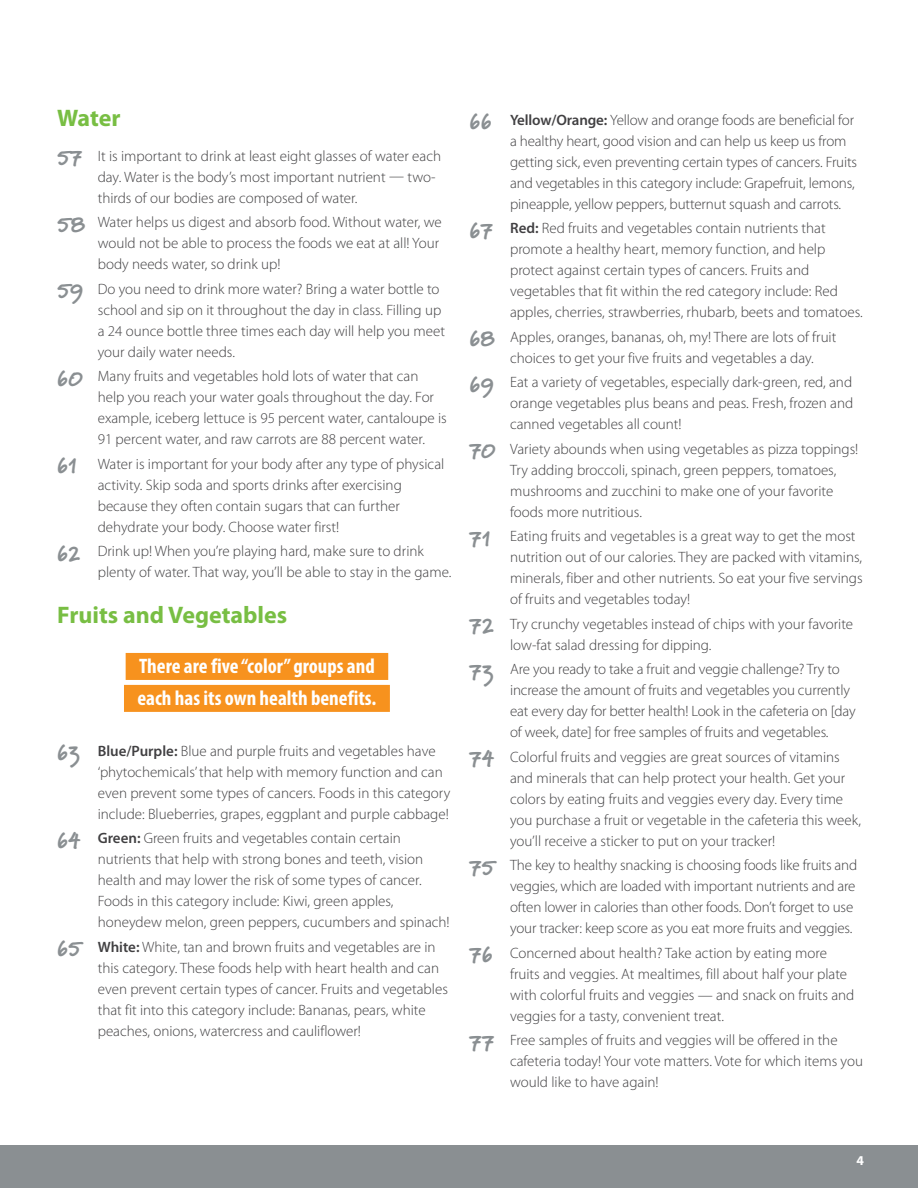
<style>
.page{position:relative;width:918px;height:1188px;background:#fff}
.page>*{position:absolute;margin:0;border:0;box-sizing:border-box;transform-origin:0 0}
.Header1{font:700 24px "Myriad Pro";color:#78be43}
.Call_Out{font:700 condensed 21px "Myriad Pro";color:#fff}
.Numbered_List{font:300 15px/21px "Myriad Pro";color:#414042}
.t1{font:700 13.5px "Myriad Pro";color:#fff}
.s1{font-family:"Marydale";font-weight:900;font-size:22.5px;color:#8a8f92}
.s2{font-weight:600}
</style>
<div class="page">
<div style="left:0;top:1145px;width:918px;height:43px;background:#8a8f92"></div>
<div style="left:126px;top:653px;width:262px;height:27px;background:#f7921e"></div>
<div style="left:124px;top:685px;width:266px;height:27px;background:#f7921e"></div>
<p class="Header1" style="left:57px;top:102px;width:65px">Water</p>
<p class="Numbered_List" style="left:98px;top:145px;width:345px;text-indent:-41px"><span class="s1">57</span> It is important to drink at least eight glasses of water each day. Water is the body’s most important nutrient — two&shy;thirds of our bodies are composed of water.</p>
<p class="Numbered_List" style="left:98px;top:212px;width:346px;text-indent:-41px"><span class="s1">58</span> Water helps us digest and absorb food. Without water, we would not be able to process the foods we eat at all! Your body needs water, so drink up!</p>
<p class="Numbered_List" style="left:98px;top:278px;width:349px;text-indent:-41px"><span class="s1">59</span> Do you need to drink more water? Bring a water bottle to school and sip on it throughout the day in class. Filling up a 24 ounce bottle three times each day will help you meet your daily water needs.</p>
<p class="Numbered_List" style="left:98px;top:366px;width:351px;text-indent:-41px"><span class="s1">60</span> Many fruits and vegetables hold lots of water that can help you reach your water goals throughout the day. For example, iceberg lettuce is 95 percent water, cantaloupe is 91 percent water, and raw carrots are 88 percent water.</p>
<p class="Numbered_List" style="left:98px;top:453px;width:348px;text-indent:-41px"><span class="s1">61</span> Water is important for your body after any type of physical activity. Skip soda and sports drinks after exercising because they often contain sugars that can further dehydrate your body. Choose water first!</p>
<p class="Numbered_List" style="left:98px;top:541px;width:355px;text-indent:-41px"><span class="s1">62</span> Drink up! When you’re playing hard, make sure to drink plenty of water. That way, you’ll be able to stay in the game.</p>
<p class="Header1" style="left:57px;top:599px;width:232px">Fruits and Vegetables</p>
<p class="Call_Out" style="left:139px;top:653px;width:237px">There are five “color” groups and</p>
<p class="Call_Out" style="left:137px;top:685px;width:240px">each has its own health benefits.</p>
<p class="Numbered_List" style="left:98px;top:740px;width:354px;text-indent:-41px"><span class="s1">63</span> <span class="s2">Blue/Purple:</span> Blue and purple fruits and vegetables have ‘phytochemicals’ that help with memory function and can even prevent some types of cancers. Foods in this category include: Blueberries, grapes, eggplant and purple cabbage!</p>
<p class="Numbered_List" style="left:98px;top:828px;width:353px;text-indent:-41px"><span class="s1">64</span> <span class="s2">Green:</span> Green fruits and vegetables contain certain nutrients that help with strong bones and teeth, vision health and may lower the risk of some types of cancer.<br>Foods in this category include: Kiwi, green apples, honeydew melon, green peppers, cucumbers and spinach!</p>
<p class="Numbered_List" style="left:98px;top:936px;width:352px;text-indent:-41px"><span class="s1">65</span> <span class="s2">White:</span> White, tan and brown fruits and vegetables are in this category. These foods help with heart health and can even prevent certain types of cancer. Fruits and vegetables that fit into this category include: Bananas, pears, white peaches, onions, watercress and cauliflower!</p>
<p class="Numbered_List" style="left:510px;top:110px;width:349px;text-indent:-40px"><span class="s1">66</span> <span class="s2">Yellow/Orange:</span> Yellow and orange foods are beneficial for a healthy heart, good vision and can help us keep us from getting sick, even preventing certain types of cancers. Fruits and vegetables in this category include: Grapefruit, lemons, pineapple, yellow peppers, butternut squash and carrots.</p>
<p class="Numbered_List" style="left:510px;top:218px;width:354px;text-indent:-40px"><span class="s1">67</span> <span class="s2">Red:</span> Red fruits and vegetables contain nutrients that promote a healthy heart, memory function, and help protect against certain types of cancers. Fruits and vegetables that fit within the red category include: Red apples, cherries, strawberries, rhubarb, beets and tomatoes.</p>
<p class="Numbered_List" style="left:510px;top:327px;width:328px;text-indent:-40px"><span class="s1">68</span> Apples, oranges, bananas, oh, my! There are lots of fruit choices to get your five fruits and vegetables a day.</p>
<p class="Numbered_List" style="left:510px;top:372px;width:345px;text-align:justify;text-indent:-40px"><span class="s1">69</span> Eat a variety of vegetables, especially dark-green, red, and orange vegetables plus beans and peas. Fresh, frozen and canned vegetables all count!</p>
<p class="Numbered_List" style="left:510px;top:439px;width:350px;text-indent:-40px"><span class="s1">70</span> Variety abounds when using vegetables as pizza toppings!<br>Try adding broccoli, spinach, green peppers, tomatoes, mushrooms and zucchini to make one of your favorite foods more nutritious.</p>
<p class="Numbered_List" style="left:510px;top:526px;width:354px;text-indent:-40px"><span class="s1">71</span> Eating fruits and vegetables is a great way to get the most nutrition out of our calories. They are packed with vitamins, minerals, fiber and other nutrients. So eat your five servings of fruits and vegetables today!</p>
<p class="Numbered_List" style="left:510px;top:614px;width:345px;text-indent:-40px"><span class="s1">72</span> Try crunchy vegetables instead of chips with your favorite low-fat salad dressing for dipping.</p>
<p class="Numbered_List" style="left:510px;top:659px;width:347px;text-indent:-40px"><span class="s1">73</span> Are you ready to take a fruit and veggie challenge? Try to increase the amount of fruits and vegetables you currently eat every day for better health! Look in the cafeteria on [day of week, date] for free samples of fruits and vegetables.</p>
<p class="Numbered_List" style="left:510px;top:747px;width:352px;text-indent:-40px"><span class="s1">74</span> Colorful fruits and veggies are great sources of vitamins and minerals that can help protect your health. Get your colors by eating fruits and veggies every day. Every time you purchase a fruit or vegetable in the cafeteria this week, you’ll receive a sticker to put on your tracker!</p>
<p class="Numbered_List" style="left:510px;top:855px;width:349px;text-indent:-40px"><span class="s1">75</span> The key to healthy snacking is choosing foods like fruits and veggies, which are loaded with important nutrients and are often lower in calories than other foods. Don’t forget to use your tracker: keep score as you eat more fruits and veggies.</p>
<p class="Numbered_List" style="left:510px;top:943px;width:346px;text-indent:-40px"><span class="s1">76</span> Concerned about health? Take action by eating more fruits and veggies. At mealtimes, fill about half your plate with colorful fruits and veggies — and snack on fruits and veggies for a tasty, convenient treat.</p>
<p class="Numbered_List" style="left:510px;top:1030px;width:354px;text-indent:-40px"><span class="s1">77</span> Free samples of fruits and veggies will be offered in the cafeteria today! Your vote matters. Vote for which items you would like to have again!</p>
<p class="t1" style="left:857px;top:1152px;width:9px">4</p>
</div>
